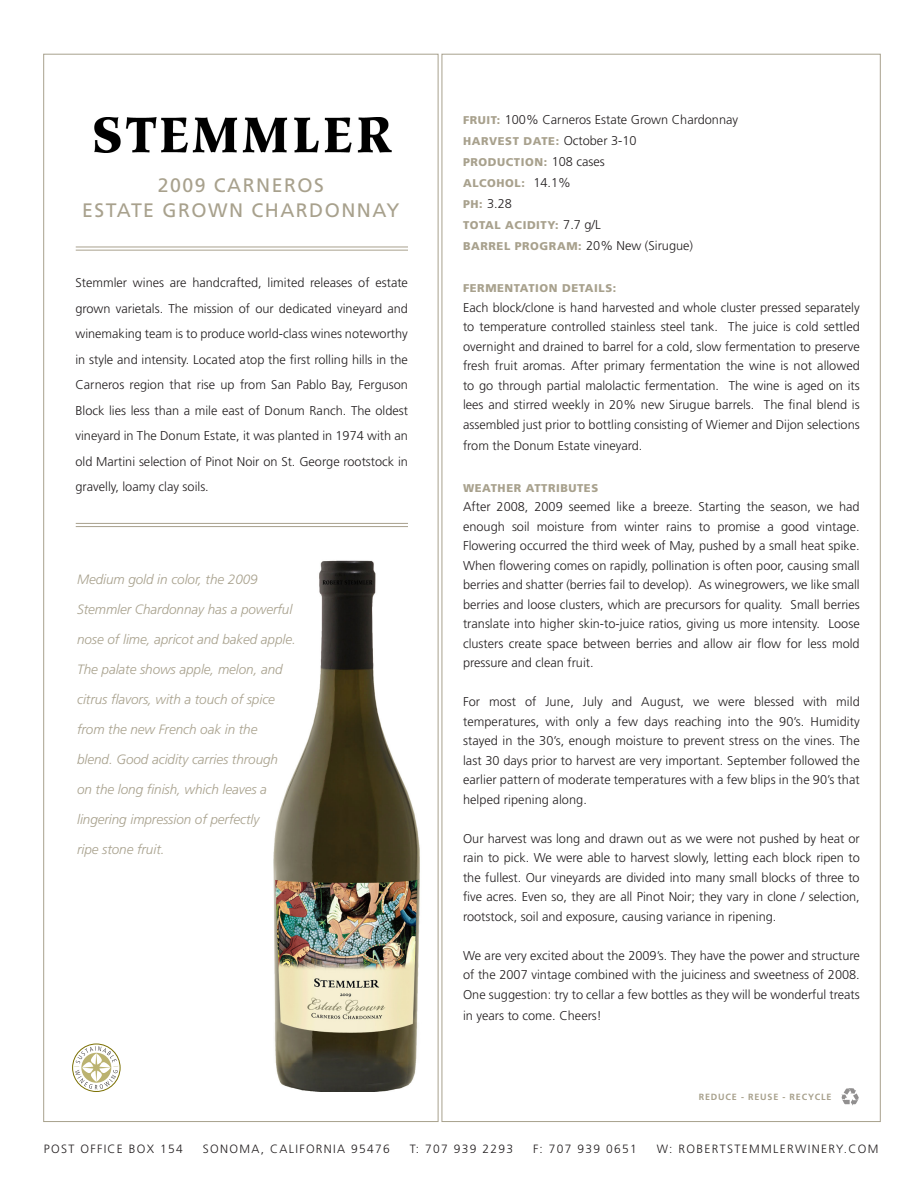
<style>
.page{position:relative;width:918px;height:1188px;background:#fff}
.page>*{position:absolute;margin:0;border:0;box-sizing:border-box;transform-origin:0 0}
.t1{font:19.5px "Frutiger";letter-spacing:.075em;color:#a8a18d}
.t2{font:italic 300 13.5px "Frutiger";letter-spacing:-.005em;color:#a8a18d}
.t3{font:300 12.75px/19.5px "Frutiger";color:#231f20;text-align:justify}
.t4{font:300 12px "Frutiger";letter-spacing:.11em;color:#231f20}
.t5{font:900 11.25px "Frutiger";letter-spacing:.05em;color:#a8a18d}
.t6{font:700 9px "Frutiger";letter-spacing:.09em;color:#a8a18d}
.s1{font-weight:900;font-size:11.25px;color:#a8a18d}
.s2{font-weight:300;font-size:12.75px;color:#231f20}
</style>
<div class="page">
<img style="left:273px;top:560px;width:147px;height:532px">
<div style="left:72px;top:1044px;width:48px;height:48px;border:1px solid #7a6f00;border-radius:50%"></div>
<svg style="left:74px;top:1046px;width:44px;height:43px"></svg>
<svg style="left:841px;top:1088px;width:18px;height:18px"></svg>
<hr style="left:76px;top:250px;width:332px;height:1px;background:#a8a18d">
<hr style="left:76px;top:247px;width:332px;height:1px;background:#a8a18d">
<hr style="left:76px;top:526px;width:332px;height:1px;background:#a8a18d">
<hr style="left:76px;top:523px;width:332px;height:1px;background:#a8a18d">
<img style="left:95px;top:117px;width:297px;height:35px">
<p class="t1" style="left:158px;top:173px;width:168px">2009 CARNEROS</p>
<p class="t1" style="left:82px;top:199px;width:319px">ESTATE GROWN CHARDONNAY</p>
<p class="t3" style="left:75px;top:270px;width:334px;line-height:25.5px">Stemmler wines are handcrafted, limited releases of estate grown varietals. The mission of our dedicated vineyard and winemaking team is to produce world-class wines noteworthy in style and intensity. Located atop the first rolling hills in the Carneros region that rise up from San Pablo Bay, Ferguson Block lies less than a mile east of Donum Ranch. The oldest vineyard in The Donum Estate, it was planted in 1974 with an old Martini selection of Pinot Noir on St. George rootstock in gravelly, loamy clay soils.</p>
<p class="t2" style="left:77px;top:572px;width:182px">Medium gold in color, the 2009</p>
<p class="t2" style="left:77px;top:602px;width:217px">Stemmler Chardonnay has a powerful</p>
<p class="t2" style="left:77px;top:632px;width:220px">nose of lime, apricot and baked apple.</p>
<p class="t2" style="left:77px;top:662px;width:207px">The palate shows apple, melon, and</p>
<p class="t2" style="left:77px;top:692px;width:199px">citrus flavors, with a touch of spice</p>
<p class="t2" style="left:77px;top:722px;width:182px">from the new French oak in the</p>
<p class="t2" style="left:77px;top:752px;width:202px">blend. Good acidity carries through</p>
<p class="t2" style="left:77px;top:782px;width:191px">on the long finish, which leaves a</p>
<p class="t2" style="left:77px;top:812px;width:184px">lingering impression of perfectly</p>
<p class="t2" style="left:77px;top:842px;width:89px">ripe stone fruit.</p>
<p class="t3" style="left:463px;top:110px;width:277px"><span class="s1">FRUIT:</span> 100% Carneros Estate Grown Chardonnay</p>
<p class="t5" style="left:463px;top:134px;width:175px">HARVEST DATE: <span class="s2">October 3-10</span></p>
<p class="t5" style="left:463px;top:155px;width:143px">PRODUCTION: <span class="s2">108 cases</span></p>
<p class="t5" style="left:463px;top:176px;width:109px">ALCOHOL: <span class="s2">14.1%</span></p>
<p class="t3" style="left:463px;top:194px;width:50px"><span class="s1">PH:</span> 3.28</p>
<p class="t5" style="left:463px;top:218px;width:139px">TOTAL ACIDITY: <span class="s2">7.7 g/L</span></p>
<p class="t3" style="left:463px;top:236px;width:232px"><span class="s1">BARREL PROGRAM:</span> 20% New (Sirugue)</p>
<p class="t5" style="left:463px;top:281px;width:155px">FERMENTATION DETAILS:</p>
<p class="t3" style="left:463px;top:298px;width:398px">Each block/clone is hand harvested and whole cluster pressed separately to temperature controlled stainless steel tank. The juice is cold settled overnight and drained to barrel for a cold, slow fermentation to preserve fresh fruit aromas. After primary fermentation the wine is not allowed to go through partial malolactic fermentation. The wine is aged on its lees and stirred weekly in 20% new Sirugue barrels. The final blend is assembled just prior to bottling consisting of Wiemer and Dijon selections</p>
<p class="t3" style="left:463px;top:436px;width:181px">from the Donum Estate vineyard.</p>
<p class="t5" style="left:463px;top:481px;width:137px">WEATHER ATTRIBUTES</p>
<p class="t3" style="left:463px;top:497px;width:398px">After 2008, 2009 seemed like a breeze. Starting the season, we had enough soil moisture from winter rains to promise a good vintage.<br>Flowering occurred the third week of May, pushed by a small heat spike.<br>When flowering comes on rapidly, pollination is often poor, causing small berries and shatter (berries fail to develop). As winegrowers, we like small berries and loose clusters, which are precursors for quality. Small berries translate into higher skin-to-juice ratios, giving us more intensity. Loose clusters create space between berries and allow air flow for less mold pressure and clean fruit.</p>
<p class="t3" style="left:463px;top:692px;width:398px">For most of June, July and August, we were blessed with mild temperatures, with only a few days reaching into the 90’s. Humidity stayed in the 30’s, enough moisture to prevent stress on the vines. The last 30 days prior to harvest are very important. September followed the earlier pattern of moderate temperatures with a few blips in the 90’s that helped ripening along.</p>
<p class="t3" style="left:463px;top:829px;width:398px">Our harvest was long and drawn out as we were not pushed by heat or rain to pick. We were able to harvest slowly, letting each block ripen to the fullest. Our vineyards are divided into many small blocks of three to five acres. Even so, they are all Pinot Noir; they vary in clone / selection, rootstock, soil and exposure, causing variance in ripening.</p>
<p class="t3" style="left:463px;top:946px;width:398px">We are very excited about the 2009’s. They have the power and structure of the 2007 vintage combined with the juiciness and sweetness of 2008.<br>One suggestion: try to cellar a few bottles as they will be wonderful treats</p>
<p class="t3" style="left:463px;top:1006px;width:140px">in years to come. Cheers!</p>
<p class="t6" style="left:699px;top:1091px;width:134px">REDUCE - REUSE - RECYCLE</p>
<p class="t4" style="left:44px;top:1142px;width:141px">POST OFFICE BOX 154</p>
<p class="t4" style="left:203px;top:1142px;width:189px">SONOMA, CALIFORNIA 95476</p>
<p class="t4" style="left:410px;top:1142px;width:105px">T: 707 939 2293</p>
<p class="t4" style="left:533px;top:1142px;width:105px">F: 707 939 0651</p>
<p class="t4" style="left:657px;top:1142px;width:223px">W: ROBERTSTEMMLERWINERY.COM</p>
</div>
